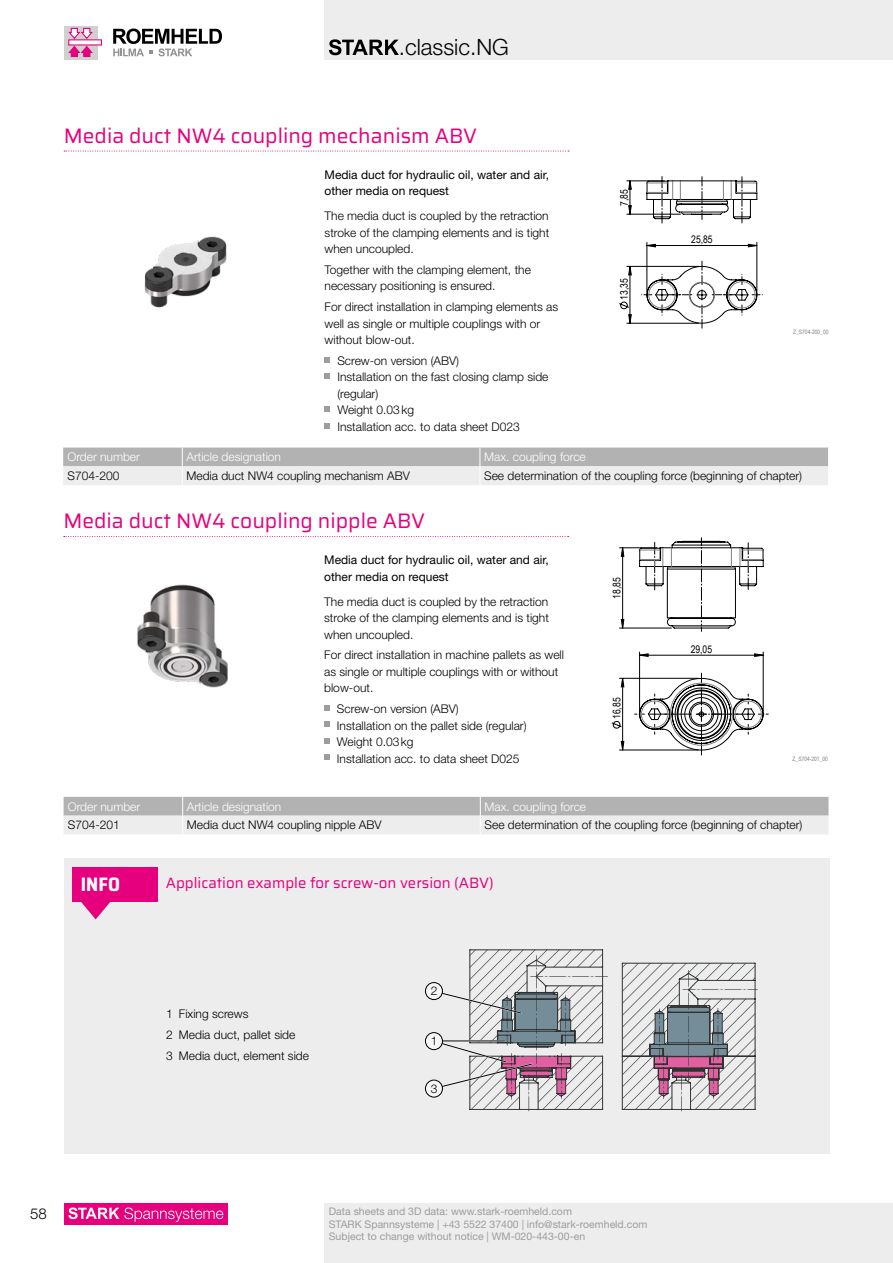
<style>
.page{position:relative;width:893px;height:1263px;background:#fff}
.page>*{position:absolute;margin:0;border:0;box-sizing:border-box;transform-origin:0 0}
.t1{font:300 22.5px "Helvetica Neue LT Std";color:#000}
.t2{font:21px "Saira";color:#e6007d}
.t3{font:700 semi-condensed 19.5px "Saira";color:#fff}
.t4{font:15px "Saira";color:#e6007d}
.t5{font:300 15px "Helvetica Neue LT Std";color:#000}
.t6{font:300 12px/16.5px "Helvetica Neue LT Std";color:#000}
.t7{font:12px/16.5px "Helvetica Neue LT Std";color:#000}
.t8{font:300 12px "Helvetica Neue LT Std";color:#fff}
.t9{font:10.5px/12.6px "Helvetica Neue LT Std";color:#9d9d9c}
.t10{font:10.5px "Arial Narrow";color:#000}
.t11{font:6px "Arial Narrow";color:#7f7f7f}
</style>
<div class="page">
<div style="left:64px;top:1203px;width:163px;height:22px;background:#e6007d"></div>
<svg style="left:68px;top:1207px;width:155px;height:15px"></svg>
<div style="left:325px;top:1203px;width:568px;height:60px;background:#ededed"></div>
<div style="left:64px;top:26px;width:34px;height:33px;background:#d0d0d0"></div>
<svg style="left:68px;top:39px;width:34px;height:7px"></svg>
<svg style="left:68px;top:27px;width:26px;height:31px"></svg>
<svg style="left:113px;top:29px;width:109px;height:27px"></svg>
<div style="left:325px;top:0;width:568px;height:60px;background:#ededed"></div>
<svg style="left:329px;top:39px;width:70px;height:16px"></svg>
<div style="left:64px;top:858px;width:766px;height:296px;background:#ededed"></div>
<hr style="left:627px;top:323px;width:72px;height:1px;background:#000">
<hr style="left:627px;top:266px;width:72px;height:1px;background:#000">
<hr style="left:627px;top:181px;width:37px;height:1px;background:#000">
<hr style="left:627px;top:214px;width:53px;height:1px;background:#000">
<hr style="left:647px;top:242px;width:1px;height:50px;background:#000">
<hr style="left:757px;top:242px;width:1px;height:50px;background:#000">
<svg style="left:619px;top:180px;width:13px;height:144px"></svg>
<svg style="left:646px;top:244px;width:111px;height:3px"></svg>
<svg style="left:642px;top:261px;width:120px;height:67px"></svg>
<svg style="left:646px;top:176px;width:112px;height:47px"></svg>
<img style="left:81px;top:150px;width:209px;height:158px">
<hr style="left:639px;top:652px;width:1px;height:59px;background:#000">
<hr style="left:763px;top:652px;width:1px;height:59px;background:#000">
<hr style="left:619px;top:750px;width:79px;height:1px;background:#000">
<hr style="left:619px;top:678px;width:79px;height:1px;background:#000">
<hr style="left:619px;top:547px;width:38px;height:1px;background:#000">
<hr style="left:619px;top:628px;width:52px;height:1px;background:#000">
<svg style="left:639px;top:653px;width:125px;height:4px"></svg>
<svg style="left:611px;top:678px;width:13px;height:72px"></svg>
<svg style="left:621px;top:547px;width:3px;height:81px"></svg>
<svg style="left:635px;top:673px;width:133px;height:82px"></svg>
<svg style="left:639px;top:538px;width:125px;height:93px"></svg>
<img style="left:137px;top:584px;width:91px;height:104px">
<svg style="left:622px;top:963px;width:136px;height:148px"></svg>
<svg style="left:64px;top:151px;width:505px;height:1px"></svg>
<svg style="left:325px;top:357px;width:5px;height:5px"></svg>
<svg style="left:325px;top:373px;width:5px;height:6px"></svg>
<svg style="left:325px;top:406px;width:5px;height:6px"></svg>
<svg style="left:325px;top:423px;width:5px;height:5px"></svg>
<svg style="left:64px;top:797px;width:765px;height:37px;background:#d0cfcf"></svg>
<svg style="left:64px;top:536px;width:505px;height:1px"></svg>
<svg style="left:324px;top:705px;width:6px;height:5px"></svg>
<svg style="left:324px;top:722px;width:6px;height:5px"></svg>
<svg style="left:324px;top:738px;width:6px;height:5px"></svg>
<svg style="left:324px;top:755px;width:6px;height:5px"></svg>
<svg style="left:63px;top:448px;width:765px;height:37px;background:#d0d0d0"></svg>
<div style="left:72px;top:867px;width:85px;height:34px;background:#e6007d"></div>
<svg style="left:81px;top:901px;width:30px;height:18px"></svg>
<div style="left:425px;top:982px;width:17px;height:17px;background:#f6f6f6;border-radius:50%"></div>
<div style="left:425px;top:982px;width:18px;height:18px;border:1px solid #000;border-radius:50%"></div>
<div style="left:425px;top:1080px;width:18px;height:17px;border:1px solid #000;border-radius:50%"></div>
<svg style="left:432px;top:949px;width:176px;height:162px"></svg>
<hr style="left:434px;top:1040px;width:71px;height:2px;background:#fff">
<hr style="left:434px;top:1041px;width:71px;height:1px;background:#000">
<div style="left:425px;top:1032px;width:17px;height:17px;background:#f6f6f6;border-radius:50%"></div>
<div style="left:425px;top:1032px;width:18px;height:18px;border:1px solid #000;border-radius:50%"></div>
<h1 class="t1" style="left:399px;top:34px;width:112px">.classic.NG</h1>
<h2 class="t2" style="left:64px;top:120px;width:415px">Media duct NW4 coupling mechanism ABV</h2>
<p class="t7" style="left:325px;top:166px;width:226px">Media duct for hydraulic oil, water and air, other media on request</p>
<p class="t6" style="left:325px;top:207px;width:226px;text-align:justify">The media duct is coupled by the retraction stroke of the clamping elements and is tight when uncoupled.</p>
<p class="t6" style="left:325px;top:261px;width:208px">Together with the clamping element, the necessary positioning is ensured.</p>
<p class="t6" style="left:325px;top:298px;width:235px">For direct installation in clamping elements as well as single or multiple couplings with or without blow-out.</p>
<p class="t6" style="left:337px;top:352px;width:213px">Screw-on version (ABV)<br>Installation on the fast closing clamp side (regular)<br>Weight 0.03kg<br>Installation acc. to data sheet D023</p>
<p class="t10" style="left:616px;top:206px;width:18px;rotate:-90deg">7,85</p>
<p class="t10" style="left:616px;top:300px;width:23px;rotate:-90deg">13,35</p>
<p class="t10" style="left:691px;top:232px;width:23px">25,85</p>
<p class="t11" style="left:793px;top:328px;width:37px">Z_S704-200_00</p>
<p class="t8" style="left:67px;top:450px;width:74px">Order number</p>
<p class="t8" style="left:187px;top:450px;width:96px">Article designation</p>
<p class="t8" style="left:484px;top:450px;width:103px">Max. coupling force</p>
<p class="t6" style="left:67px;top:467px;width:54px">S704-200</p>
<p class="t6" style="left:187px;top:467px;width:225px">Media duct NW4 coupling mechanism ABV</p>
<p class="t6" style="left:484px;top:467px;width:319px">See determination of the coupling force (beginning of chapter)</p>
<h2 class="t2" style="left:63px;top:505px;width:363px">Media duct NW4 coupling nipple ABV</h2>
<p class="t7" style="left:324px;top:551px;width:226px">Media duct for hydraulic oil, water and air, other media on request</p>
<p class="t6" style="left:324px;top:593px;width:226px;text-align:justify">The media duct is coupled by the retraction stroke of the clamping elements and is tight when uncoupled.</p>
<p class="t6" style="left:324px;top:647px;width:241px">For direct installation in machine pallets as well as single or multiple couplings with or without blow-out.</p>
<p class="t6" style="left:337px;top:700px;width:191px">Screw-on version (ABV)<br>Installation on the pallet side (regular)<br>Weight 0.03kg<br>Installation acc. to data sheet D025</p>
<p class="t10" style="left:609px;top:599px;width:23px;rotate:-90deg">18,85</p>
<p class="t10" style="left:609px;top:719px;width:23px;rotate:-90deg">16,85</p>
<p class="t10" style="left:691px;top:641px;width:23px">29,05</p>
<p class="t11" style="left:793px;top:754px;width:37px">Z_S704-201_00</p>
<p class="t8" style="left:68px;top:799px;width:74px">Order number</p>
<p class="t8" style="left:187px;top:799px;width:96px">Article designation</p>
<p class="t8" style="left:485px;top:799px;width:103px">Max. coupling force</p>
<p class="t6" style="left:68px;top:816px;width:54px">S704-201</p>
<p class="t6" style="left:187px;top:816px;width:196px">Media duct NW4 coupling nipple ABV</p>
<p class="t6" style="left:485px;top:816px;width:319px">See determination of the coupling force (beginning of chapter)</p>
<h3 class="t3" style="left:81px;top:870px;width:41px">INFO</h3>
<p class="t4" style="left:166px;top:871px;width:330px">Application example for screw-on version (ABV)</p>
<p class="t6" style="left:166px;top:1003px;width:144px;line-height:20.7px">1 Fixing screws<br>2 Media duct, pallet side<br>3 Media duct, element side</p>
<p class="t6" style="left:431px;top:982px;width:8px">2</p>
<p class="t6" style="left:431px;top:1033px;width:8px">1</p>
<p class="t6" style="left:431px;top:1080px;width:8px">3</p>
<p class="t5" style="left:30px;top:1205px;width:18px">58</p>
<p class="t9" style="left:329px;top:1205px;width:320px">Data sheets and 3D data: www.stark-roemheld.com<br>STARK Spannsysteme | +43 5522 37400 | info@stark-roemheld.com<br>Subject to change without notice | WM-020-443-00-en</p>
</div>
